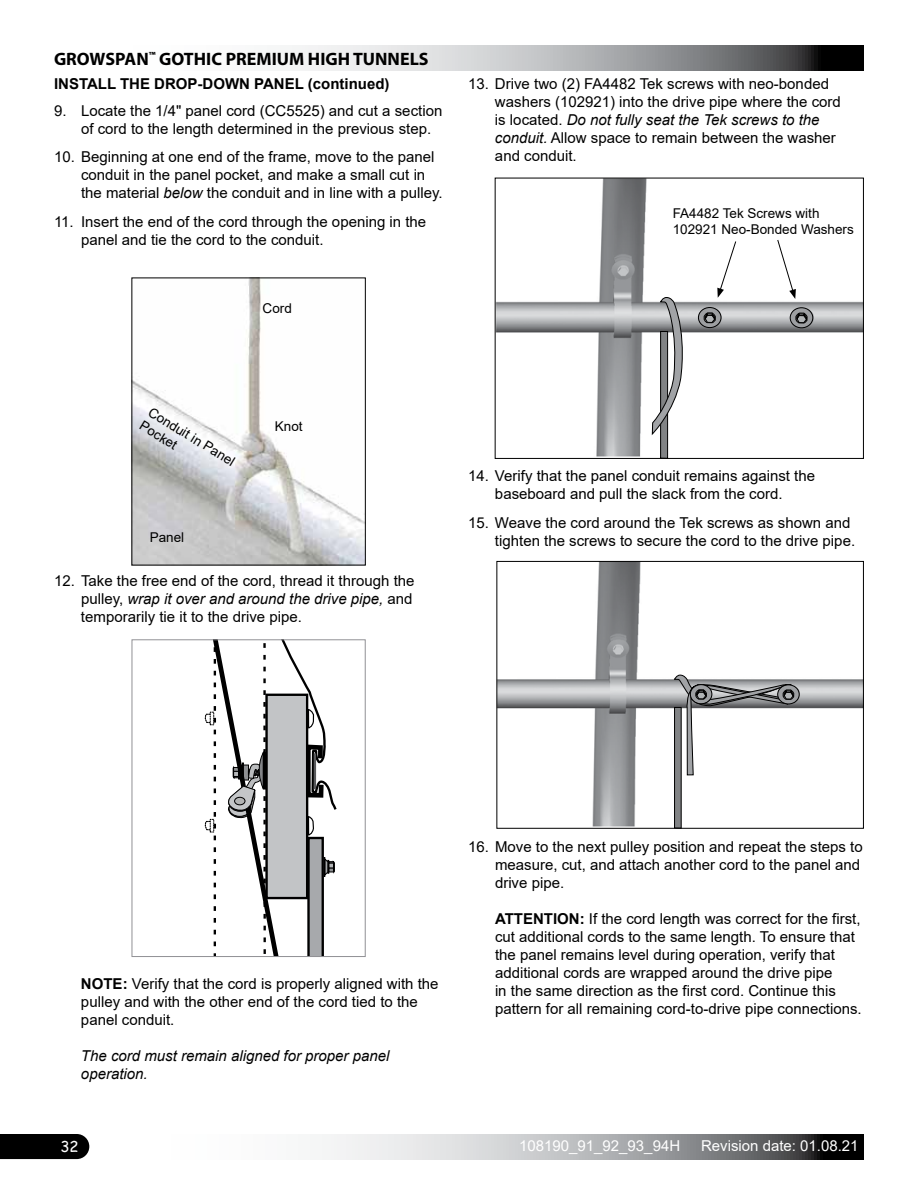
<style>
.page{position:relative;width:918px;height:1188px;background:#fff}
.page>*{position:absolute;margin:0;border:0;box-sizing:border-box;transform-origin:0 0}
.t1{font:700 18px "Myriad Pro";color:#000}
.t2{font:15px/18px "Arial";color:#000}
.t3{font:italic 15px/18px "Arial";color:#000}
.t4{font:15px "Arial";color:#fff}
.t5{font:700 15px "Arial";color:#000}
.t6{font:15px "Comic Sans MS";color:#fff}
.t7{font:13.5px/16.4px "Arial";color:#000}
.s1{font-style:italic}
.s2{font-weight:700}
</style>
<div class="page">
<svg style="left:292px;top:45px;width:572px;height:25px;background:#a1a2a3"></svg>
<svg style="left:322px;top:1134px;width:542px;height:25px;background:#a1a2a3"></svg>
<div style="left:0;top:1134px;width:89px;height:25px;background:#000"></div>
<img style="left:498px;top:563px;width:364px;height:264px">
<div style="left:675px;top:707px;width:6px;height:121px;background:#818385"></div>
<div style="left:674px;top:707px;width:7px;height:121px;border:1px solid #000"></div>
<svg style="left:778px;top:685px;width:21px;height:19px"></svg>
<div style="left:778px;top:685px;width:21px;height:19px;border:1px solid #000;border-radius:50%"></div>
<svg style="left:674px;top:675px;width:120px;height:100px"></svg>
<div style="left:496px;top:561px;width:368px;height:268px;border:1px solid #000"></div>
<img style="left:133px;top:280px;width:231px;height:283px">
<img style="left:497px;top:180px;width:365px;height:277px">
<div style="left:661px;top:332px;width:7px;height:126px;background:#818385"></div>
<div style="left:661px;top:331px;width:7px;height:127px;border:1px solid #000"></div>
<svg style="left:698px;top:308px;width:23px;height:20px"></svg>
<div style="left:698px;top:307px;width:23px;height:21px;border:1px solid #000;border-radius:50%"></div>
<svg style="left:704px;top:313px;width:11px;height:10px"></svg>
<svg style="left:790px;top:308px;width:23px;height:20px"></svg>
<div style="left:790px;top:308px;width:23px;height:20px;border:1px solid #000;border-radius:50%"></div>
<svg style="left:796px;top:313px;width:11px;height:10px"></svg>
<svg style="left:652px;top:297px;width:35px;height:137px"></svg>
<div style="left:495px;top:178px;width:369px;height:281px;border:1px solid #000"></div>
<svg style="left:717px;top:241px;width:20px;height:57px"></svg>
<svg style="left:777px;top:239px;width:19px;height:60px"></svg>
<svg style="left:204px;top:641px;width:133px;height:314px"></svg>
<div style="left:235px;top:797px;width:10px;height:8px;background:#b3b4b4;border-radius:50%"></div>
<div style="left:234px;top:797px;width:11px;height:8px;border:1px solid #000;border-radius:50%"></div>
<div style="left:131px;top:639px;width:235px;height:318px;border:1px solid #919195"></div>
<p class="t1" style="left:54px;top:47px;width:376px">GROWSPAN<sup>™</sup> GOTHIC PREMIUM HIGH TUNNELS</p>
<p class="t5" style="left:54px;top:74px;width:337px">INSTALL THE DROP-DOWN PANEL (continued)</p>
<p class="t2" style="left:81px;top:101px;width:363px;text-indent:-27px">9. Locate the 1/4" panel cord (CC5525) and cut a section of cord to the length determined in the previous step.</p>
<p class="t2" style="left:81px;top:148px;width:363px;text-indent:-27px">10. Beginning at one end of the frame, move to the panel conduit in the panel pocket, and make a small cut in the material <span class="s1">below</span> the conduit and in line with a pulley.</p>
<p class="t2" style="left:81px;top:213px;width:347px;text-indent:-27px">11. Insert the end of the cord through the opening in the panel and tie the cord to the conduit.</p>
<p class="t7" style="left:263px;top:300px;width:31px">Cord</p>
<p class="t2" style="left:495px;top:75px;width:347px;text-indent:-27px">13. Drive two (2) FA4482 Tek screws with neo-bonded washers (102921) into the drive pipe where the cord is located. <span class="s1">Do not fully seat the Tek screws to the conduit.</span> Allow space to remain between the washer and conduit.</p>
<p class="t7" style="left:673px;top:205px;width:183px">FA4482 Tek Screws with<br>102921 Neo-Bonded Washers</p>
<p class="t7" style="left:154px;top:403px;width:101px;rotate:32deg">Conduit in Panel<br>Pocket</p>
<p class="t7" style="left:150px;top:529px;width:36px">Panel</p>
<p class="t7" style="left:275px;top:418px;width:29px">Knot</p>
<p class="t2" style="left:81px;top:571px;width:335px;text-indent:-27px">12. Take the free end of the cord, thread it through the pulley, <span class="s1">wrap it over and around the drive pipe,</span> and temporarily tie it to the drive pipe.</p>
<p class="t2" style="left:468px;top:467px;width:349px;text-align:center">14. Verify that the panel conduit remains against the baseboard and pull the slack from the cord.</p>
<p class="t2" style="left:495px;top:513px;width:362px;text-indent:-27px">15. Weave the cord around the Tek screws as shown and tighten the screws to secure the cord to the drive pipe.</p>
<p class="t2" style="left:81px;top:975px;width:359px"><span class="s2">NOTE:</span> Verify that the cord is properly aligned with the pulley and with the other end of the cord tied to the panel conduit.</p>
<p class="t3" style="left:81px;top:1047px;width:310px">The cord must remain aligned for proper panel operation.</p>
<p class="t2" style="left:495px;top:837px;width:369px;text-indent:-27px">16. Move to the next pulley position and repeat the steps to measure, cut, and attach another cord to the panel and drive pipe.</p>
<p class="t2" style="left:495px;top:909px;width:368px"><span class="s2">ATTENTION:</span> If the cord length was correct for the first, cut additional cords to the same length. To ensure that the panel remains level during operation, verify that additional cords are wrapped around the drive pipe<br>in the same direction as the first cord. Continue this pattern for all remaining cord-to-drive pipe connections.</p>
<p class="t6" style="left:61px;top:1135px;width:20px">32</p>
<p class="t4" style="left:519px;top:1135px;width:162px">108190_91_92_93_94H</p>
<p class="t4" style="left:701px;top:1135px;width:159px">Revision date: 01.08.21</p>
</div>
